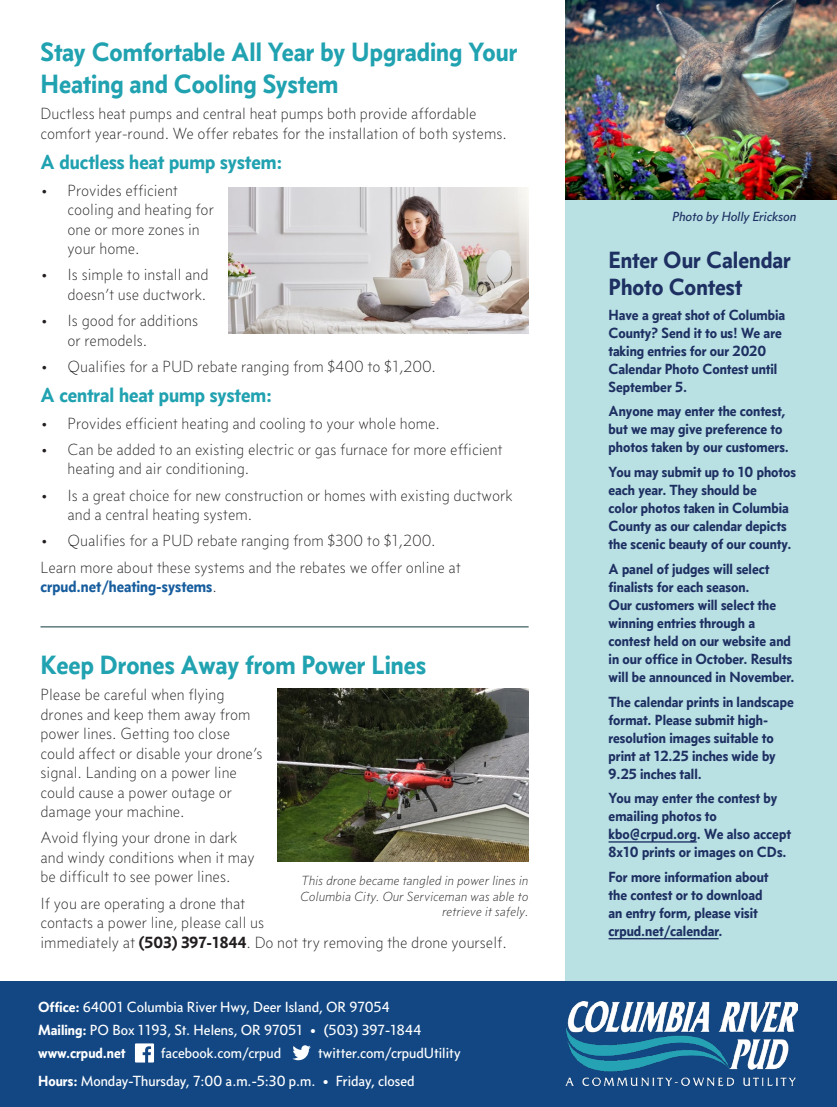
<style>
.page{position:relative;width:837px;height:1107px;background:#fff}
.page>*{position:absolute;margin:0;border:0;box-sizing:border-box;transform-origin:0 0}
.Main_Header{font:700 27px/32.4px "Concourse T2";color:#21a2b1}
.Sidebar_Subhead_Back{font:700 24px/27px "Concourse T2";color:#1e3062}
.Subhead{font:700 21px "Concourse T2";color:#21a2b1}
.Main_Body{font:16.5px/19.5px "Concourse T2";color:#231f20}
.Sidebar_body_back{font:700 15px/18px "Concourse T2";color:#1e3062}
.Main_Body-2{font:15px/22.6px "Concourse T4";color:#fff}
.Photo_Caption{font:italic 13.5px/15.8px "Concourse T2";color:#231f20;text-align:right}
.Photo_Caption_Back{font:italic 13.5px "Concourse T4";color:#1e3062}
.s1{font-family:"Concourse T6";color:#175d9e}
.s2{font-weight:700}
</style>
<div class="page">
<div style="left:565px;top:0;width:272px;height:982px;background:#b9e1e4"></div>
<div style="left:0;top:982px;width:837px;height:125px;background:#124783"></div>
<svg style="left:135px;top:1043px;width:19px;height:20px"></svg>
<img style="left:565px;top:1002px;width:233px;height:84px">
<svg style="left:292px;top:1045px;width:19px;height:15px"></svg>
<hr style="left:40px;top:627px;width:489px;height:1px;background:#0f3a40">
<img style="left:277px;top:689px;width:252px;height:172px">
<hr style="left:609px;top:841px;width:88px;height:2px;background:#1e3062">
<hr style="left:609px;top:938px;width:110px;height:1px;background:#1e3062">
<img style="left:565px;top:0;width:272px;height:200px">
<img style="left:228px;top:187px;width:301px;height:146px">
<p class="Main_Header" style="left:40px;top:35px;width:478px">Stay Comfortable All Year by Upgrading Your<br>Heating and Cooling System</p>
<p class="Main_Body" style="left:40px;top:104px;width:468px">Ductless heat pumps and central heat pumps both provide affordable comfort year-round. We offer rebates for the installation of both systems.</p>
<p class="Subhead" style="left:40px;top:149px;width:243px">A ductless heat pump system:</p>
<p class="Main_Body" style="left:68px;top:180px;width:148px;text-indent:-27px">• Provides efficient cooling and heating for one or more zones in your home.</p>
<p class="Main_Body" style="left:40px;top:265px;width:170px;text-align:right">• Is simple to install and doesn’t use ductwork.</p>
<p class="Main_Body" style="left:68px;top:311px;width:132px;text-indent:-27px">• Is good for additions or remodels.</p>
<p class="Main_Body" style="left:40px;top:356px;width:397px">• Qualifies for a PUD rebate ranging from $400 to $1,200.</p>
<p class="Subhead" style="left:40px;top:382px;width:233px">A central heat pump system:</p>
<p class="Main_Body" style="left:40px;top:413px;width:401px">• Provides efficient heating and cooling to your whole home.</p>
<p class="Main_Body" style="left:68px;top:439px;width:437px;text-indent:-27px">• Can be added to an existing electric or gas furnace for more efficient heating and air conditioning.</p>
<p class="Main_Body" style="left:68px;top:485px;width:447px;text-indent:-27px">• Is a great choice for new construction or homes with existing ductwork and a central heating system.</p>
<p class="Main_Body" style="left:40px;top:531px;width:397px">• Qualifies for a PUD rebate ranging from $300 to $1,200.</p>
<p class="Main_Body" style="left:40px;top:557px;width:422px">Learn more about these systems and the rebates we offer online at <span class="s1">crpud.net/heating-systems</span>.</p>
<p class="Main_Header" style="left:40px;top:648px;width:387px">Keep Drones Away from Power Lines</p>
<p class="Main_Body" style="left:40px;top:685px;width:224px">Please be careful when flying drones and keep them away from power lines. Getting too close could affect or disable your drone’s signal. Landing on a power line could cause a power outage or damage your machine.</p>
<p class="Main_Body" style="left:40px;top:828px;width:216px">Avoid flying your drone in dark and windy conditions when it may be difficult to see power lines.</p>
<p class="Main_Body" style="left:40px;top:893px;width:468px">If you are operating a drone that<br>contacts a power line, please call us<br>immediately at <span class="s2">(503) 397-1844</span>. Do not try removing the drone yourself.</p>
<p class="Photo_Caption" style="left:300px;top:872px;width:230px">This drone became tangled in power lines in<br>Columbia City. Our Serviceman was able to retrieve it safely.</p>
<p class="Main_Body-2" style="left:38px;top:996px;width:385px"><span class="s2">Office:</span> 64001 Columbia River Hwy, Deer Island, OR 97054<br><span class="s2">Mailing:</span> PO Box 1193, St. Helens, OR 97051 • (503) 397-1844 <span class="s2">www.crpud.net</span></p>
<p class="Main_Body-2" style="left:161px;top:1041px;width:122px">facebook.com/crpud</p>
<p class="Main_Body-2" style="left:318px;top:1041px;width:144px">twitter.com/crpudUtility</p>
<p class="Main_Body-2" style="left:38px;top:1070px;width:378px"><span class="s2">Hours:</span> Monday-Thursday, 7:00 a.m.-5:30 p.m. • Friday, closed</p>
<p class="Photo_Caption_Back" style="left:672px;top:209px;width:126px">Photo by Holly Erickson</p>
<p class="Sidebar_Subhead_Back" style="left:609px;top:246px;width:184px">Enter Our Calendar<br>Photo Contest</p>
<p class="Sidebar_body_back" style="left:609px;top:305px;width:178px">Have a great shot of Columbia<br>County? Send it to us! We are taking entries for our 2020<br>Calendar Photo Contest until<br>September 5.</p>
<p class="Sidebar_body_back" style="left:609px;top:402px;width:182px">Anyone may enter the contest, but we may give preference to photos taken by our customers.</p>
<p class="Sidebar_body_back" style="left:609px;top:463px;width:189px">You may submit up to 10 photos each year. They should be<br>color photos taken in Columbia<br>County as our calendar depicts the scenic beauty of our county.</p>
<p class="Sidebar_body_back" style="left:609px;top:559px;width:188px">A panel of judges will select finalists for each season.<br>Our customers will select the winning entries through a contest held on our website and in our office in October. Results will be announced in November.</p>
<p class="Sidebar_body_back" style="left:609px;top:692px;width:187px">The calendar prints in landscape format. Please submit high&shy;resolution images suitable to print at 12.25 inches wide by<br>9.25 inches tall.</p>
<p class="Sidebar_body_back" style="left:609px;top:789px;width:184px">You may enter the contest by emailing photos to kbo@crpud.org. We also accept<br>8x10 prints or images on CDs.</p>
<p class="Sidebar_body_back" style="left:609px;top:868px;width:162px">For more information about the contest or to download an entry form, please visit crpud.net/calendar.</p>
</div>
